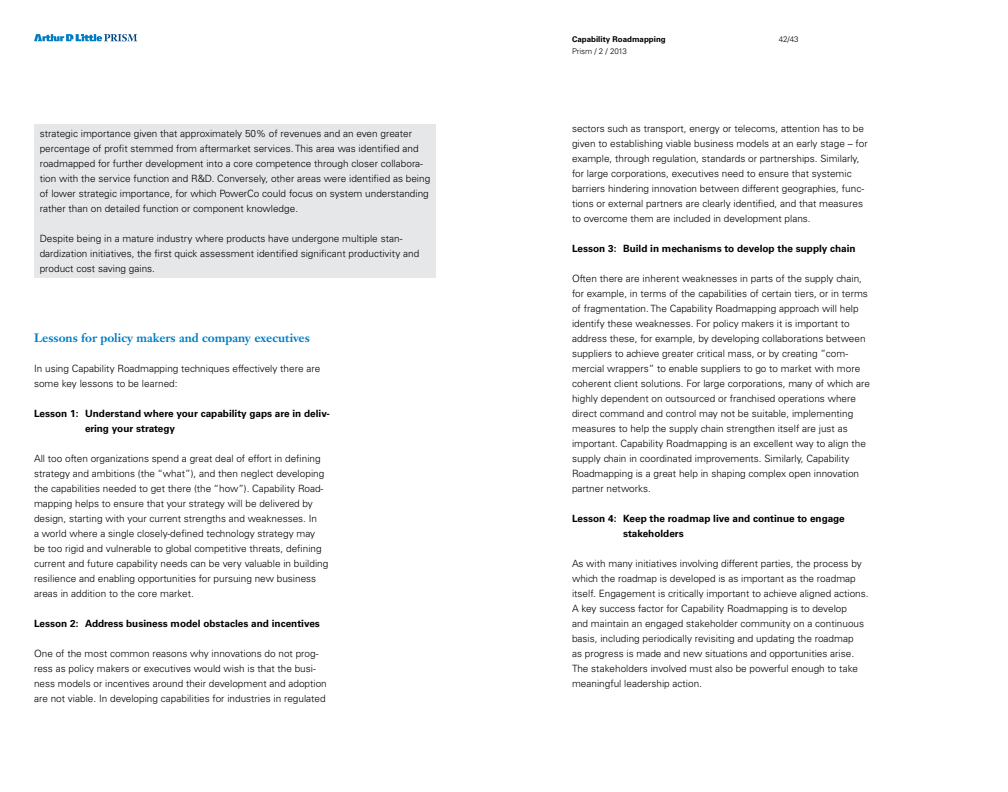
<style>
.page{position:relative;width:1008px;height:792px;background:#fff}
.page>*{position:absolute;margin:0;border:0;box-sizing:border-box;transform-origin:0 0}
.t1{font:12px "Janson Text Bold Os F";color:#007dc3}
.t2{font:300 10px/15px "Univers CE";color:#000}
.t3{font:700 10px/15px "Univers CE";color:#000}
.t4{font:700 8px "Univers CE";color:#000}
.t5{font:300 8px "Univers CE";color:#000}
</style>
<div class="page">
<svg style="left:34px;top:34px;width:103px;height:7px"></svg>
<div style="left:34px;top:124px;width:402px;height:154px;background:#e6e7e8"></div>
<p class="t2" style="left:40px;top:126px;width:392px">strategic importance given that approximately 50% of revenues and an even greater percentage of profit stemmed from aftermarket services. This area was identified and roadmapped for further development into a core competence through closer collabora&shy;tion with the service function and R&amp;D. Conversely, other areas were identified as being of lower strategic importance, for which PowerCo could focus on system understanding rather than on detailed function or component knowledge.</p>
<p class="t2" style="left:40px;top:231px;width:381px">Despite being in a mature industry where products have undergone multiple stan&shy;dardization initiatives, the first quick assessment identified significant productivity and product cost saving gains.</p>
<p class="t1" style="left:34px;top:330px;width:277px">Lessons for policy makers and company executives</p>
<p class="t2" style="left:34px;top:361px;width:288px">In using Capability Roadmapping techniques effectively there are some key lessons to be learned:</p>
<p class="t3" style="left:85px;top:406px;width:246px;text-indent:-51px">Lesson 1: Understand where your capability gaps are in deliv&shy;ering your strategy</p>
<p class="t2" style="left:34px;top:451px;width:296px">All too often organizations spend a great deal of effort in defining strategy and ambitions (the “what”), and then neglect developing the capabilities needed to get there (the “how”). Capability Road&shy;mapping helps to ensure that your strategy will be delivered by design, starting with your current strengths and weaknesses. In<br>a world where a single closely-defined technology strategy may be too rigid and vulnerable to global competitive threats, defining current and future capability needs can be very valuable in building resilience and enabling opportunities for pursuing new business areas in addition to the core market.</p>
<p class="t3" style="left:34px;top:616px;width:287px">Lesson 2: Address business model obstacles and incentives</p>
<p class="t2" style="left:34px;top:646px;width:294px">One of the most common reasons why innovations do not prog&shy;ress as policy makers or executives would wish is that the busi&shy;ness models or incentives around their development and adoption are not viable. In developing capabilities for industries in regulated</p>
<p class="t4" style="left:572px;top:34px;width:95px">Capability Roadmapping</p>
<p class="t5" style="left:572px;top:46px;width:56px">Prism / 2 / 2013</p>
<p class="t5" style="left:779px;top:34px;width:22px">42/43</p>
<p class="t2" style="left:572px;top:121px;width:297px">sectors such as transport, energy or telecoms, attention has to be given to establishing viable business models at an early stage – for example, through regulation, standards or partnerships. Similarly, for large corporations, executives need to ensure that systemic barriers hindering innovation between different geographies, func&shy;tions or external partners are clearly identified, and that measures to overcome them are included in development plans.</p>
<p class="t3" style="left:572px;top:241px;width:285px">Lesson 3: Build in mechanisms to develop the supply chain</p>
<p class="t2" style="left:572px;top:271px;width:299px">Often there are inherent weaknesses in parts of the supply chain, for example, in terms of the capabilities of certain tiers, or in terms of fragmentation. The Capability Roadmapping approach will help identify these weaknesses. For policy makers it is important to address these, for example, by developing collaborations between suppliers to achieve greater critical mass, or by creating ”com&shy;mercial wrappers” to enable suppliers to go to market with more coherent client solutions. For large corporations, many of which are highly dependent on outsourced or franchised operations where direct command and control may not be suitable, implementing measures to help the supply chain strengthen itself are just as important. Capability Roadmapping is an excellent way to align the supply chain in coordinated improvements. Similarly, Capability Roadmapping is a great help in shaping complex open innovation partner networks.</p>
<p class="t3" style="left:623px;top:511px;width:223px;text-indent:-51px">Lesson 4: Keep the roadmap live and continue to engage stakeholders</p>
<p class="t2" style="left:572px;top:556px;width:298px">As with many initiatives involving different parties, the process by which the roadmap is developed is as important as the roadmap itself. Engagement is critically important to achieve aligned actions.<br>A key success factor for Capability Roadmapping is to develop<br>and maintain an engaged stakeholder community on a continuous basis, including periodically revisiting and updating the roadmap<br>as progress is made and new situations and opportunities arise.<br>The stakeholders involved must also be powerful enough to take meaningful leadership action.</p>
</div>
